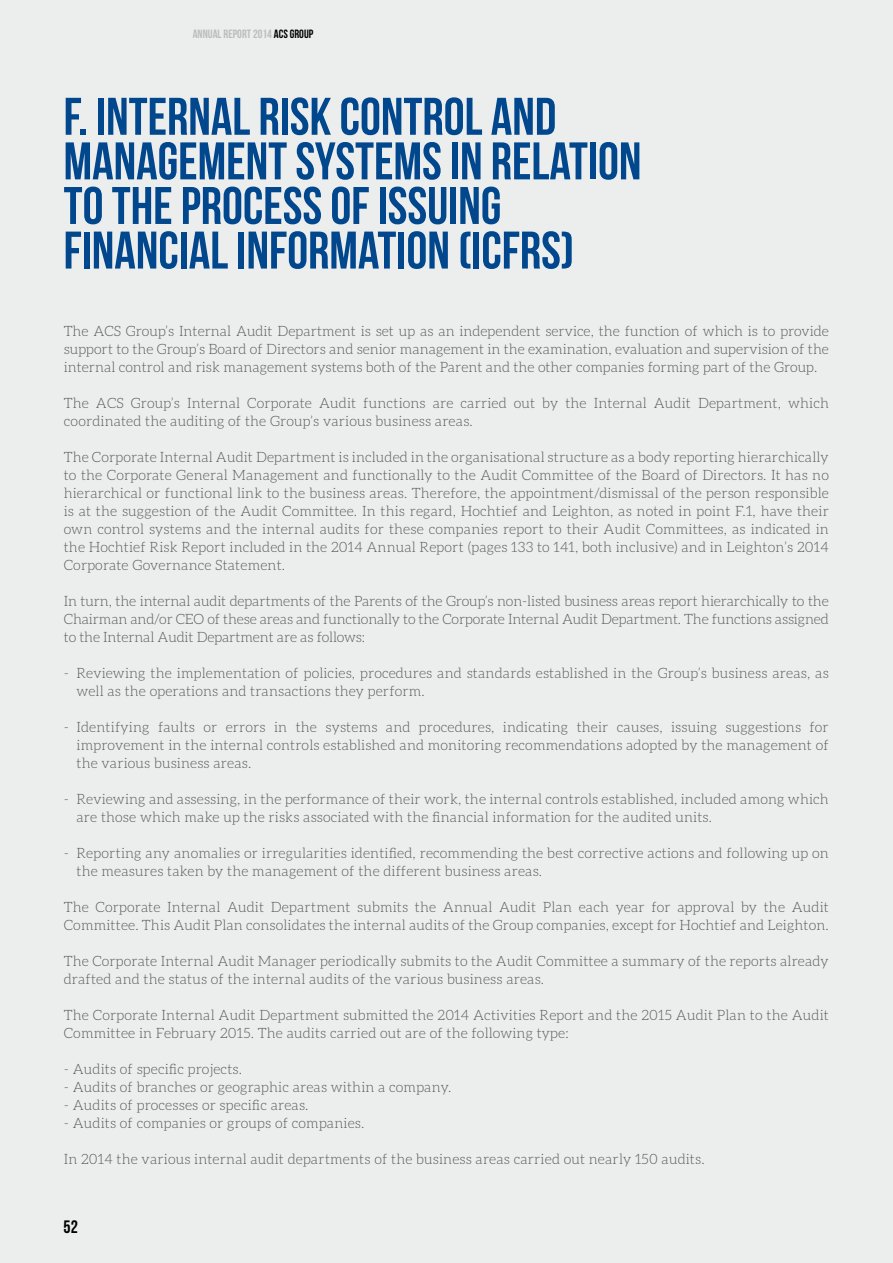
<style>
.page{position:relative;width:893px;height:1263px;background:#eceded}
.page>*{position:absolute;margin:0;border:0;box-sizing:border-box;transform-origin:0 0}
.t1{font:52.8px/44.5px "Bebas Neue";color:#00478d}
.t2{font:18px "Bebas Neue";color:#000}
.t3{font:300 14.25px/18px "Aleo";letter-spacing:.01em;color:#58585a}
.t4{font:12px "Bebas Neue";color:#bbbdbe}
.s1{color:#000}
</style>
<div class="page">
<p class="t4" style="left:193px;top:27px;width:122px">ANNUAL REPORT 2014 <span class="s1">ACS GROUP</span></p>
<h1 class="t1" style="left:64px;top:94px;width:579px">F. INTERNAL RISK CONTROL AND<br>MANAGEMENT SYSTEMS IN RELATION<br>TO THE PROCESS OF ISSUING<br>FINANCIAL INFORMATION (ICFRS)</h1>
<p class="t3" style="left:64px;top:321px;width:767px;text-align:justify">The ACS Group’s Internal Audit Department is set up as an independent service, the function of which is to provide support to the Group’s Board of Directors and senior management in the examination, evaluation and supervision of the internal control and risk management systems both of the Parent and the other companies forming part of the Group.</p>
<p class="t3" style="left:64px;top:393px;width:767px">The ACS Group’s Internal Corporate Audit functions are carried out by the Internal Audit Department, which coordinated the auditing of the Group’s various business areas.</p>
<p class="t3" style="left:64px;top:447px;width:767px;text-align:justify">The Corporate Internal Audit Department is included in the organisational structure as a body reporting hierarchically to the Corporate General Management and functionally to the Audit Committee of the Board of Directors. It has no hierarchical or functional link to the business areas. Therefore, the appointment/dismissal of the person responsible is at the suggestion of the Audit Committee. In this regard, Hochtief and Leighton, as noted in point F.1, have their own control systems and the internal audits for these companies report to their Audit Committees, as indicated in the Hochtief Risk Report included in the 2014 Annual Report (pages 133 to 141, both inclusive) and in Leighton’s 2014<br>Corporate Governance Statement.</p>
<p class="t3" style="left:64px;top:591px;width:766px;text-align:justify">In turn, the internal audit departments of the Parents of the Group’s non-listed business areas report hierarchically to the Chairman and/or CEO of these areas and functionally to the Corporate Internal Audit Department. The functions assigned to the Internal Audit Department are as follows:</p>
<p class="t3" style="left:77px;top:663px;width:754px;text-indent:-13px">- Reviewing the implementation of policies, procedures and standards established in the Group’s business areas, as well as the operations and transactions they perform.</p>
<p class="t3" style="left:77px;top:717px;width:754px;text-align:justify;text-indent:-13px">- Identifying faults or errors in the systems and procedures, indicating their causes, issuing suggestions for improvement in the internal controls established and monitoring recommendations adopted by the management of the various business areas.</p>
<p class="t3" style="left:77px;top:789px;width:754px;text-indent:-13px">- Reviewing and assessing, in the performance of their work, the internal controls established, included among which are those which make up the risks associated with the financial information for the audited units.</p>
<p class="t3" style="left:77px;top:843px;width:754px;text-indent:-13px">- Reporting any anomalies or irregularities identified, recommending the best corrective actions and following up on the measures taken by the management of the different business areas.</p>
<p class="t3" style="left:64px;top:897px;width:767px">The Corporate Internal Audit Department submits the Annual Audit Plan each year for approval by the Audit<br>Committee. This Audit Plan consolidates the internal audits of the Group companies, except for Hochtief and Leighton.</p>
<p class="t3" style="left:64px;top:951px;width:767px">The Corporate Internal Audit Manager periodically submits to the Audit Committee a summary of the reports already drafted and the status of the internal audits of the various business areas.</p>
<p class="t3" style="left:64px;top:1005px;width:767px">The Corporate Internal Audit Department submitted the 2014 Activities Report and the 2015 Audit Plan to the Audit<br>Committee in February 2015. The audits carried out are of the following type:</p>
<p class="t3" style="left:64px;top:1059px;width:180px">- Audits of specific projects.</p>
<p class="t3" style="left:64px;top:1077px;width:389px">- Audits of branches or geographic areas within a company.</p>
<p class="t3" style="left:64px;top:1095px;width:246px">- Audits of processes or specific areas.</p>
<p class="t3" style="left:64px;top:1113px;width:302px">- Audits of companies or groups of companies.</p>
<p class="t3" style="left:64px;top:1149px;width:642px">In 2014 the various internal audit departments of the business areas carried out nearly 150 audits.</p>
<p class="t2" style="left:64px;top:1217px;width:16px">52</p>
</div>
